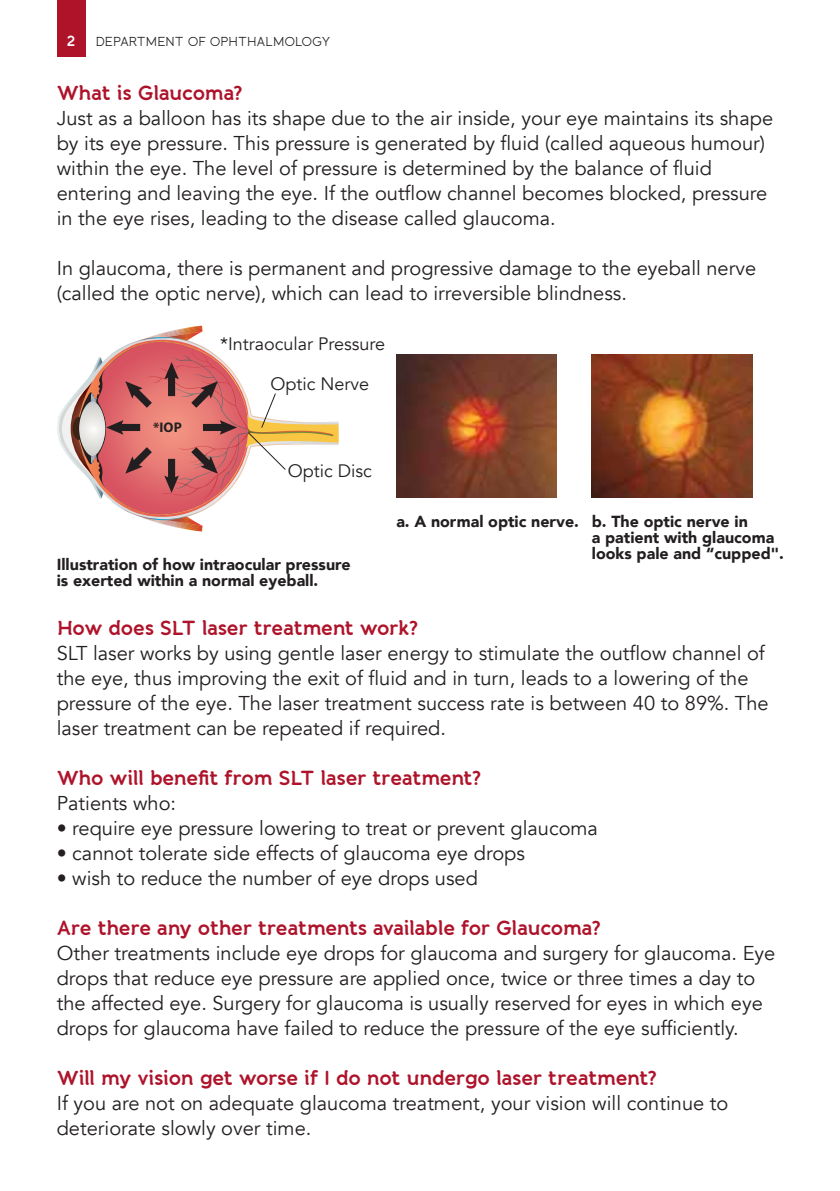
<style>
.page{position:relative;width:840px;height:1191px;background:#fff}
.page>*{position:absolute;margin:0;border:0;box-sizing:border-box;transform-origin:0 0}
.t1{font:20px/25px "Avenir";color:#231f20}
.t2{font:700 20px "Banda";letter-spacing:-.015em;color:#ae132a}
.t3{font:18px "Avenir";color:#231f20}
.t4{font:900 16px/16px "Avenir";color:#231f20}
.t5{font:700 14.6px "Banda";color:#fff}
.t6{font:700 14px "Myriad Pro";color:#231f20}
.t7{font:13px "Banda";letter-spacing:-.035em;color:#231f20}
</style>
<div class="page">
<div style="left:57px;top:0;width:28px;height:57px;background:#ae132a"></div>
<img style="left:591px;top:354px;width:161px;height:143px">
<img style="left:396px;top:354px;width:160px;height:143px">
<svg style="left:57px;top:326px;width:282px;height:205px"></svg>
<p class="t5" style="left:67px;top:31px;width:10px">2</p>
<p class="t7" style="left:95px;top:33px;width:236px">DEPARTMENT OF OPHTHALMOLOGY</p>
<p class="t2" style="left:57px;top:80px;width:187px">What is Glaucoma?</p>
<p class="t1" style="left:57px;top:105px;width:717px">Just as a balloon has its shape due to the air inside, your eye maintains its shape by its eye pressure. This pressure is generated by fluid (called aqueous humour) within the eye. The level of pressure is determined by the balance of fluid entering and leaving the eye. If the outflow channel becomes blocked, pressure in the eye rises, leading to the disease called glaucoma.</p>
<p class="t1" style="left:57px;top:255px;width:700px">In glaucoma, there is permanent and progressive damage to the eyeball nerve (called the optic nerve), which can lead to irreversible blindness.</p>
<p class="t3" style="left:220px;top:333px;width:167px">*Intraocular Pressure</p>
<p class="t6" style="left:153px;top:418px;width:30px">*IOP</p>
<p class="t3" style="left:270px;top:373px;width:100px">Optic Nerve</p>
<p class="t3" style="left:288px;top:460px;width:85px">Optic Disc</p>
<p class="t4" style="left:57px;top:556px;width:295px">Illustration of how intraocular pressure is exerted within a normal eyeball.</p>
<p class="t4" style="left:591px;top:513px;width:193px;text-indent:-195px">a. A normal optic nerve. b. The optic nerve in<br>a patient with glaucoma looks pale and “cupped".</p>
<p class="t2" style="left:57px;top:615px;width:362px">How does SLT laser treatment work?</p>
<p class="t1" style="left:57px;top:640px;width:713px">SLT laser works by using gentle laser energy to stimulate the outflow channel of the eye, thus improving the exit of fluid and in turn, leads to a lowering of the pressure of the eye. The laser treatment success rate is between 40 to 89%. The laser treatment can be repeated if required.</p>
<p class="t2" style="left:57px;top:765px;width:425px">Who will benefit from SLT laser treatment?</p>
<p class="t1" style="left:57px;top:790px;width:121px">Patients who:</p>
<p class="t1" style="left:57px;top:815px;width:542px">• require eye pressure lowering to treat or prevent glaucoma</p>
<p class="t1" style="left:57px;top:840px;width:469px">• cannot tolerate side effects of glaucoma eye drops</p>
<p class="t1" style="left:57px;top:865px;width:422px">• wish to reduce the number of eye drops used</p>
<p class="t2" style="left:57px;top:915px;width:545px">Are there any other treatments available for Glaucoma?</p>
<p class="t1" style="left:57px;top:940px;width:719px">Other treatments include eye drops for glaucoma and surgery for glaucoma. Eye drops that reduce eye pressure are applied once, twice or three times a day to the affected eye. Surgery for glaucoma is usually reserved for eyes in which eye drops for glaucoma have failed to reduce the pressure of the eye sufficiently.</p>
<p class="t2" style="left:57px;top:1065px;width:601px">Will my vision get worse if I do not undergo laser treatment?</p>
<p class="t1" style="left:57px;top:1090px;width:672px">If you are not on adequate glaucoma treatment, your vision will continue to deteriorate slowly over time.</p>
</div>
